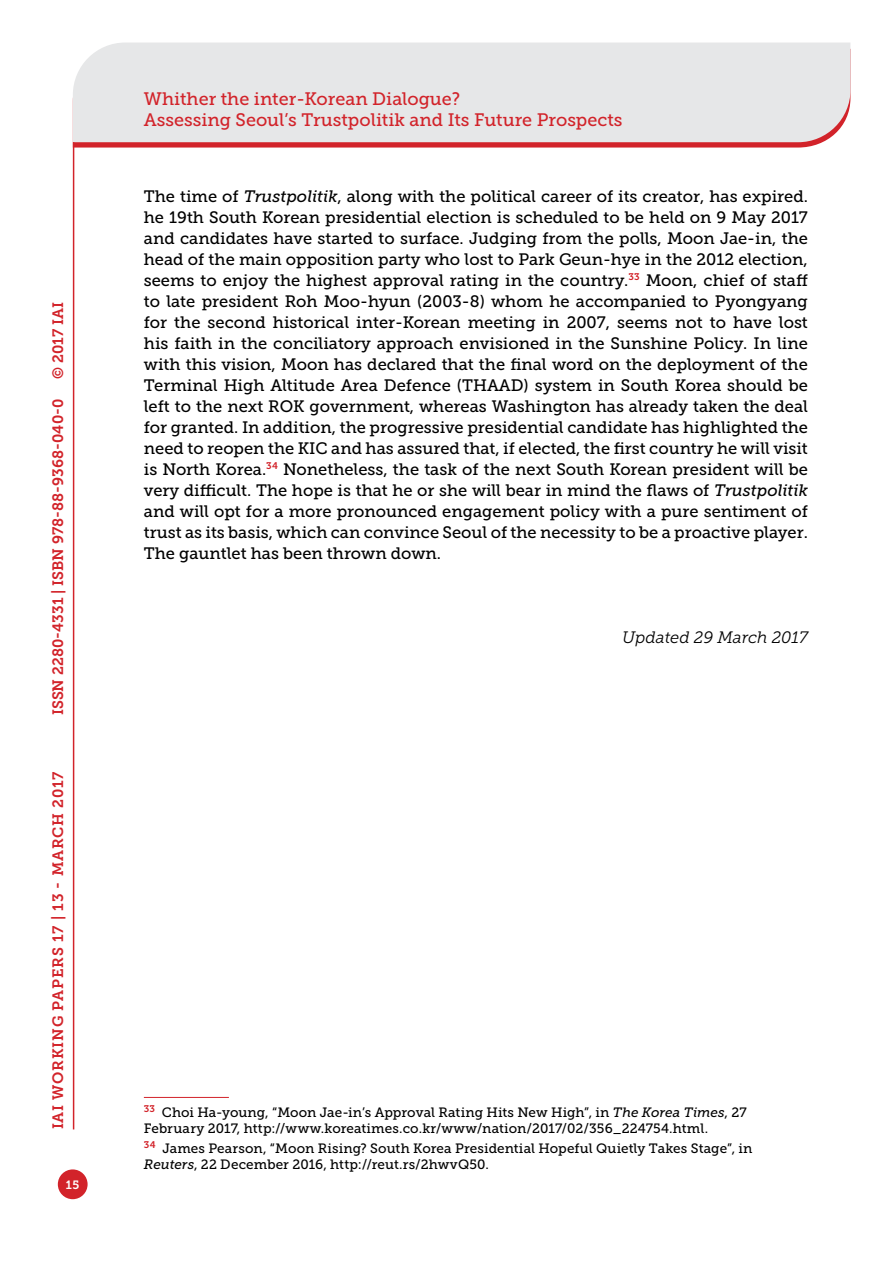
<style>
.page{position:relative;width:893px;height:1263px;background:#fff}
.page>*{position:absolute;margin:0;border:0;box-sizing:border-box;transform-origin:0 0}
.t1{font:18px/21.6px "Museo Slab 500";color:#d2232a}
.t2{font:16.5px/21px "Museo Slab 500";color:#000;text-align:justify}
.t3{font:italic 16.5px "Museo Slab 300";color:#000}
.t4{font:15px "Museo Slab 700";color:#d2232a}
.t5{font:15px "Museo Slab 700";letter-spacing:.05em;color:#d2232a}
.t6{font:13.5px/16.2px "Museo Slab 500";letter-spacing:.005em;color:#000}
.t7{font:12px "Museo Slab 700";color:#fff}
.s1{font-style:italic}
</style>
<div class="page">
<svg style="left:74px;top:142px;width:749px;height:6px;background:#d63d43"></svg>
<div style="left:73px;top:43px;width:777px;height:99px;background:#e6e7e8"></div>
<div style="left:58px;top:1169px;width:30px;height:30px;background:#d2232a;border-radius:50%"></div>
<hr style="left:73px;top:142px;width:1px;height:987px;background:#d2232a">
<hr style="left:144px;top:1097px;width:85px;height:1px;background:#d2232a">
<p class="t4" style="left:50px;top:379px;width:78px;rotate:-90deg">© 2017 IAI</p>
<p class="t4" style="left:49px;top:715px;width:318px;rotate:-90deg">ISSN 2280-4331 | ISBN 978-88-9368-040-0</p>
<p class="t5" style="left:50px;top:1129px;width:359px;rotate:-90deg">IAI WORKING PAPERS 17 | 13 - MARCH 2017</p>
<p class="t7" style="left:66px;top:1178px;width:15px">15</p>
<p class="t1" style="left:144px;top:88px;width:480px">Whither the inter-Korean Dialogue?<br>Assessing Seoul’s Trustpolitik and Its Future Prospects</p>
<p class="t2" style="left:144px;top:186px;width:666px">The time of <span class="s1">Trustpolitik</span>, along with the political career of its creator, has expired. he 19th South Korean presidential election is scheduled to be held on 9 May 2017 and candidates have started to surface. Judging from the polls, Moon Jae-in, the head of the main opposition party who lost to Park Geun-hye in the 2012 election, seems to enjoy the highest approval rating in the country.<sup>33</sup> Moon, chief of staff to late president Roh Moo-hyun (2003-8) whom he accompanied to Pyongyang for the second historical inter-Korean meeting in 2007, seems not to have lost his faith in the conciliatory approach envisioned in the Sunshine Policy. In line with this vision, Moon has declared that the final word on the deployment of the Terminal High Altitude Area Defence (THAAD) system in South Korea should be left to the next ROK government, whereas Washington has already taken the deal for granted. In addition, the progressive presidential candidate has highlighted the need to reopen the KIC and has assured that, if elected, the first country he will visit is North Korea.<sup>34</sup> Nonetheless, the task of the next South Korean president will be very difficult. The hope is that he or she will bear in mind the flaws of <span class="s1">Trustpolitik </span>and will opt for a more pronounced engagement policy with a pure sentiment of trust as its basis, which can convince Seoul of the necessity to be a proactive player.<br>The gauntlet has been thrown down.</p>
<p class="t3" style="left:622px;top:628px;width:187px">Updated 29 March 2017</p>
<p class="t6" style="left:144px;top:1104px;width:604px"><sup>33</sup> Choi Ha-young, “Moon Jae-in’s Approval Rating Hits New High”, in <span class="s1">The Korea Times</span>, 27<br>February 2017, http://www.koreatimes.co.kr/www/nation/2017/02/356_224754.html.</p>
<p class="t6" style="left:144px;top:1140px;width:610px"><sup>34</sup> James Pearson, “Moon Rising? South Korea Presidential Hopeful Quietly Takes Stage”, in<br><span class="s1">Reuters</span>, 22 December 2016, http://reut.rs/2hwvQ50.</p>
</div>
